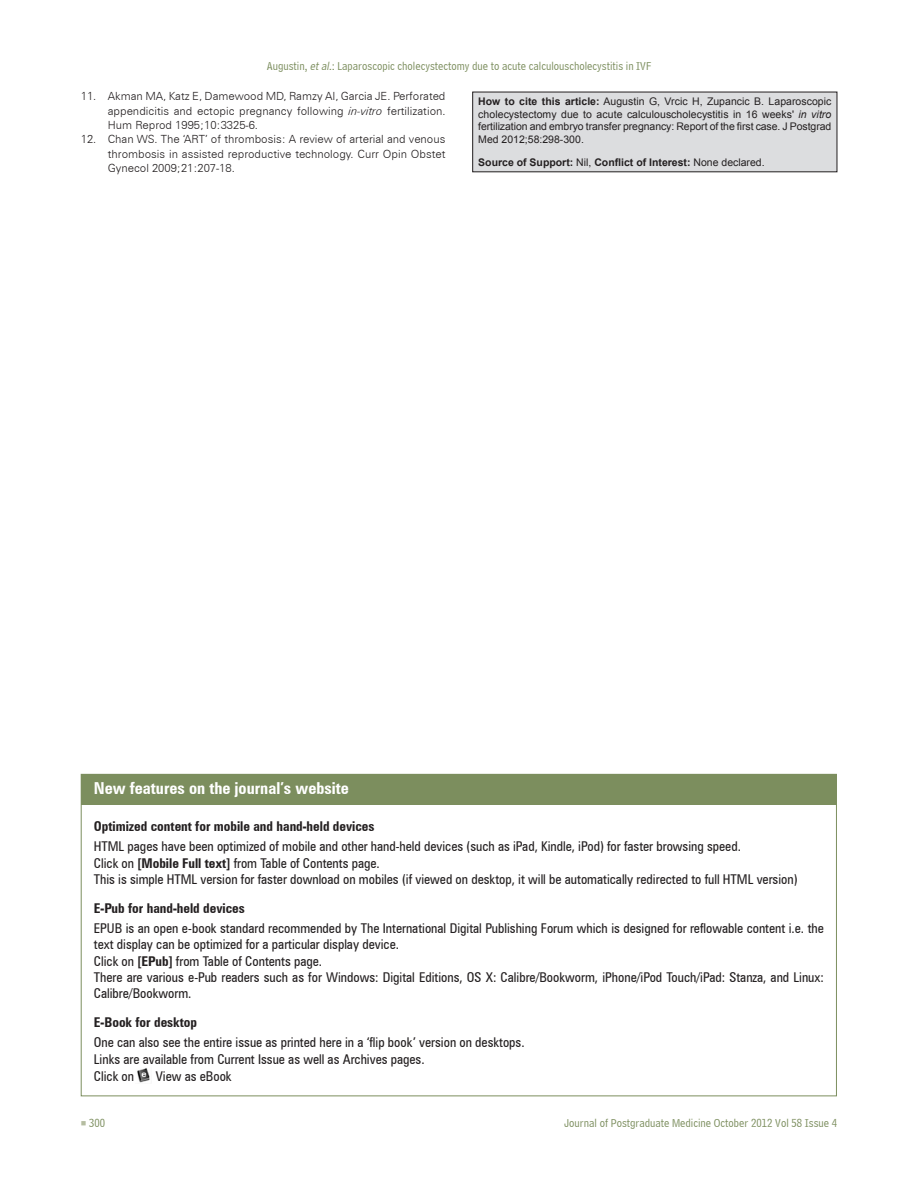
<style>
.page{position:relative;width:918px;height:1188px;background:#fff}
.page>*{position:absolute;margin:0;border:0;box-sizing:border-box;transform-origin:0 0}
.t1{font:700 condensed 16.5px "Zurich BT";color:#fff}
.t2{font:condensed 13.5px/16.2px "Zurich BT";color:#231f20}
.t3{font:700 condensed 13.5px "Zurich BT";color:#231f20}
.t4{font:12px "Bell Centennial BT Address";color:#7c8e5e}
.t5{font:300 11.25px/14.2px "Zurich BT";color:#231f20;text-align:justify}
.t6{font:10.5px/12.6px "Arial";letter-spacing:-.005em;color:#231f20;text-align:justify}
.t7{font:700 10.5px "Arial";color:#231f20}
.s1{font-style:italic}
.s2{font-weight:700}
.s3{font-weight:400}
.s4{color:#b5bda1}
</style>
<div class="page">
<div style="left:473px;top:92px;width:364px;height:80px;background:#dcdddf"></div>
<div style="left:81px;top:774px;width:756px;height:31px;background:#7c8e5e"></div>
<img style="left:137px;top:1068px;width:13px;height:15px">
<p class="t4" style="left:267px;top:59px;width:386px">Augustin, <span class="s1">etal</span>.: Laparoscopic cholecystectomy due to acute calculouscholecystitis in IVF</p>
<p class="t5" style="left:108px;top:89px;width:339px;text-indent:-27px">11. Akman MA, Katz E, Damewood MD, Ramzy AI, Garcia JE. Perforated appendicitis and ectopic pregnancy following <span class="s1">in-vitro</span> fertilization.<br>Hum Reprod 1995;10:3325-6.</p>
<p class="t5" style="left:108px;top:132px;width:339px;text-indent:-27px">12. Chan WS. The ‘ART’ of thrombosis: A review of arterial and venous thrombosis in assisted reproductive technology. Curr Opin Obstet Gynecol 2009;21:207-18.</p>
<p class="t6" style="left:478px;top:95px;width:355px"><span class="s2">How to cite this article:</span> Augustin G, Vrcic H, Zupancic B. Laparoscopic cholecystectomy due to acute calculouscholecystitis in 16 weeks' <span class="s1">in vitro </span>fertilization and embryo transfer pregnancy: Report of the first case. J Postgrad Med 2012;58:298-300.</p>
<p class="t7" style="left:478px;top:156px;width:288px">Source of Support: <span class="s3">Nil,</span> Conflict of Interest: <span class="s3">None declared.</span></p>
<p class="t1" style="left:94px;top:778px;width:256px">New features on the journal’s website</p>
<p class="t3" style="left:94px;top:818px;width:282px">Optimized content for mobile and hand-held devices</p>
<p class="t2" style="left:94px;top:838px;width:705px">HTML pages have been optimized of mobile and other hand-held devices (such as iPad, Kindle, iPod) for faster browsing speed.<br>Click on <span class="s2">[Mobile Full text]</span> from Table of Contents page.<br>This is simple HTML version for faster download on mobiles (if viewed on desktop, it will be automatically redirected to full HTML version)</p>
<p class="t3" style="left:94px;top:900px;width:152px">E-Pub for hand-held devices</p>
<p class="t2" style="left:94px;top:920px;width:732px">EPUB is an open e-book standard recommended by The International Digital Publishing Forum which is designed for reflowable content i.e. the text display can be optimized for a particular display device.<br>Click on <span class="s2">[EPub]</span> from Table of Contents page.<br>There are various e-Pub readers such as for Windows: Digital Editions, OS X: Calibre/Bookworm, iPhone/iPod Touch/iPad: Stanza, and Linux:<br>Calibre/Bookworm.</p>
<p class="t3" style="left:94px;top:1014px;width:105px">E-Book for desktop</p>
<p class="t2" style="left:94px;top:1034px;width:432px">One can also see the entire issue as printed here in a ‘flip book’ version on desktops.<br>Links are available from Current Issue as well as Archives pages.<br>Click on</p>
<p class="t2" style="left:156px;top:1068px;width:77px">View as eBook</p>
<p class="t4" style="left:81px;top:1116px;width:26px"><span class="s4">■</span> 300</p>
<p class="t4" style="left:564px;top:1116px;width:275px">Journal of Postgraduate Medicine October 2012 Vol 58 Issue 4</p>
</div>
